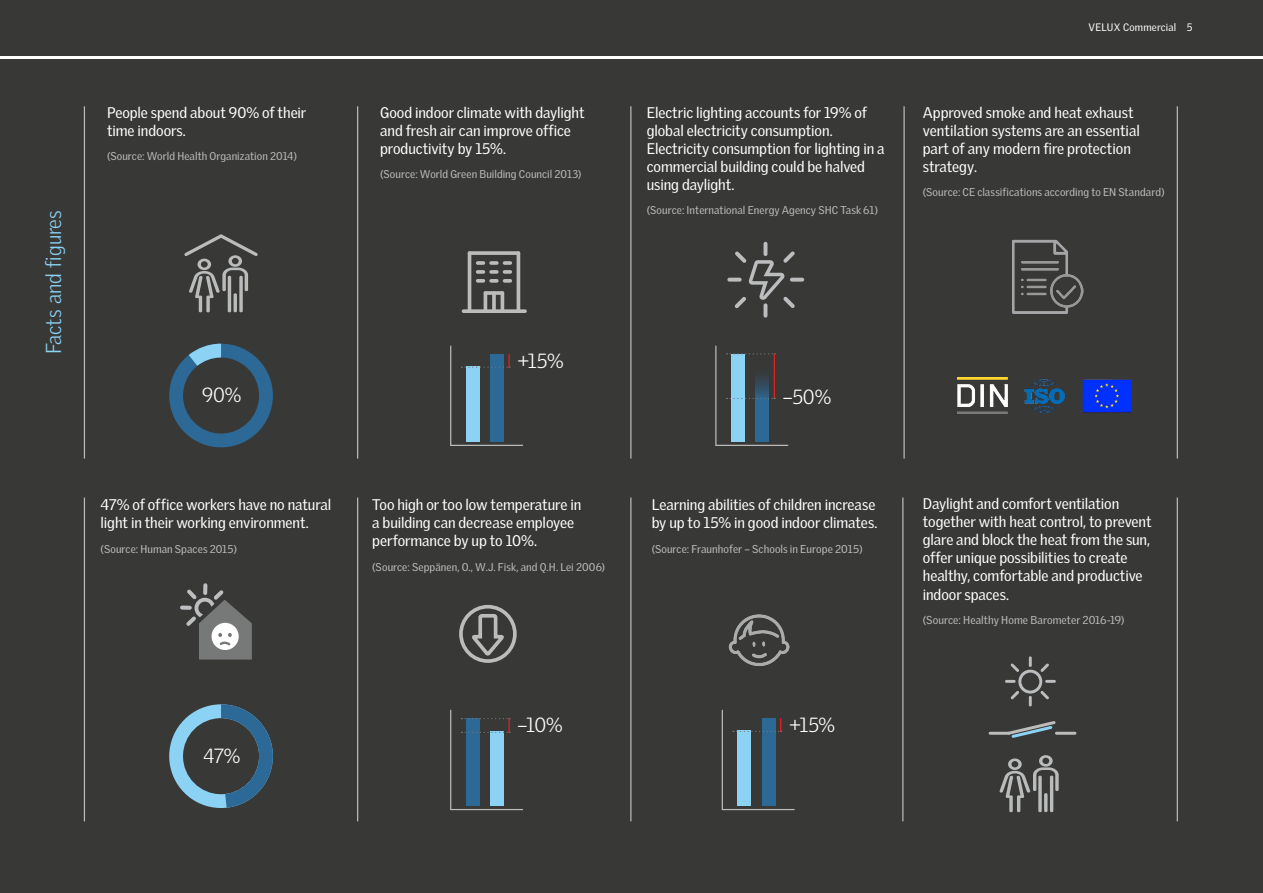
<style>
.page{position:relative;width:1263px;height:893px;background:#fff}
.page>*{position:absolute;margin:0;border:0;box-sizing:border-box;transform-origin:0 0}
.t1{font:300 21px "Velux Gothic";color:#8cd2f4}
.t2{font:300 19.95px "Velux Gothic";letter-spacing:-.01em;color:#fff}
.t3{font:15px/18.1px "Velux Gothic";letter-spacing:-.005em;color:#fff}
.t4{font:11.1px "Velux Gothic";letter-spacing:.005em;color:#bcbdba}
.t5{font:10.95px "Velux Gothic";letter-spacing:.005em;color:#bcbdba}
.t6{font:10.5px "Velux Gothic";letter-spacing:.015em;color:#fff}
.s1{font-size:10.95px}
</style>
<div class="page">
<div style="left:0;top:60px;width:1263px;height:833px;background:#383837"></div>
<div style="left:0;top:0;width:1263px;height:55px;background:#383837"></div>
<svg style="left:169px;top:344px;width:104px;height:103px"></svg>
<hr style="left:357px;top:106px;width:1px;height:353px;background:#bcbdba">
<hr style="left:357px;top:497px;width:1px;height:324px;background:#bcbdba">
<hr style="left:84px;top:106px;width:1px;height:353px;background:#bcbdba">
<hr style="left:84px;top:497px;width:1px;height:324px;background:#bcbdba">
<hr style="left:903px;top:106px;width:2px;height:353px;background:#bcbdba">
<hr style="left:1177px;top:106px;width:1px;height:353px;background:#bcbdba">
<hr style="left:1177px;top:497px;width:1px;height:324px;background:#bcbdba">
<hr style="left:630px;top:106px;width:1px;height:353px;background:#bcbdba">
<hr style="left:630px;top:497px;width:1px;height:324px;background:#bcbdba">
<hr style="left:902px;top:497px;width:1px;height:324px;background:#bcbdba">
<svg style="left:184px;top:234px;width:74px;height:78px"></svg>
<div style="left:466px;top:367px;width:14px;height:75px;background:#8cd2f4"></div>
<div style="left:490px;top:354px;width:14px;height:88px;background:#2d6996"></div>
<hr style="left:451px;top:445px;width:72px;height:1px;background:#bcbdba">
<hr style="left:450px;top:346px;width:1px;height:99px;background:#bcbdba">
<svg style="left:461px;top:354px;width:49px;height:14px"></svg>
<div style="left:737px;top:731px;width:14px;height:75px;background:#8cd2f4"></div>
<div style="left:762px;top:718px;width:13px;height:88px;background:#2d6996"></div>
<hr style="left:722px;top:809px;width:72px;height:1px;background:#bcbdba">
<hr style="left:722px;top:710px;width:1px;height:99px;background:#bcbdba">
<svg style="left:733px;top:719px;width:49px;height:13px"></svg>
<svg style="left:463px;top:309px;width:62px;height:4px"></svg>
<svg style="left:469px;top:251px;width:49px;height:4px"></svg>
<svg style="left:478px;top:261px;width:5px;height:22px"></svg>
<svg style="left:491px;top:261px;width:6px;height:22px"></svg>
<svg style="left:504px;top:261px;width:6px;height:22px"></svg>
<svg style="left:485px;top:291px;width:17px;height:4px"></svg>
<hr style="left:468px;top:253px;width:3px;height:58px;background:#bcbdba">
<hr style="left:484px;top:293px;width:3px;height:18px;background:#bcbdba">
<svg style="left:492px;top:293px;width:4px;height:18px"></svg>
<hr style="left:501px;top:293px;width:3px;height:18px;background:#bcbdba">
<hr style="left:517px;top:253px;width:3px;height:58px;background:#bcbdba">
<div style="left:731px;top:354px;width:14px;height:88px;background:#8cd2f4"></div>
<hr style="left:716px;top:445px;width:72px;height:1px;background:#bcbdba">
<svg style="left:726px;top:353px;width:49px;height:1px"></svg>
<hr style="left:715px;top:346px;width:1px;height:99px;background:#bcbdba">
<hr style="left:774px;top:354px;width:1px;height:44px;background:#ed1d24">
<div style="left:755px;top:399px;width:14px;height:43px;background:#2d6996"></div>
<svg style="left:755px;top:375px;width:14px;height:23px"></svg>
<svg style="left:726px;top:398px;width:49px;height:1px"></svg>
<img style="left:1012px;top:239px;width:72px;height:74px">
<svg style="left:727px;top:278px;width:15px;height:4px"></svg>
<svg style="left:763px;top:242px;width:4px;height:14px"></svg>
<svg style="left:763px;top:303px;width:4px;height:15px"></svg>
<svg style="left:790px;top:278px;width:14px;height:4px"></svg>
<svg style="left:735px;top:251px;width:60px;height:57px"></svg>
<img style="left:957px;top:378px;width:174px;height:36px">
<svg style="left:169px;top:704px;width:104px;height:104px"></svg>
<svg style="left:180px;top:583px;width:72px;height:77px"></svg>
<div style="left:459px;top:605px;width:58px;height:58px;border:4px solid #bcbdba;border-radius:50%"></div>
<svg style="left:471px;top:612px;width:36px;height:51px"></svg>
<div style="left:466px;top:718px;width:14px;height:88px;background:#2d6996"></div>
<div style="left:490px;top:732px;width:14px;height:74px;background:#8cd2f4"></div>
<hr style="left:451px;top:809px;width:72px;height:1px;background:#bcbdba">
<hr style="left:450px;top:710px;width:1px;height:99px;background:#bcbdba">
<svg style="left:461px;top:718px;width:49px;height:15px"></svg>
<img style="left:728px;top:614px;width:62px;height:52px">
<svg style="left:1005px;top:656px;width:51px;height:50px"></svg>
<svg style="left:1005px;top:721px;width:53px;height:17px"></svg>
<hr style="left:990px;top:732px;width:19px;height:3px;background:#bcbdba">
<hr style="left:1056px;top:732px;width:19px;height:3px;background:#bcbdba">
<svg style="left:999px;top:755px;width:60px;height:57px"></svg>
<h1 class="t1" style="left:41px;top:354px;width:146px;rotate:-90deg">Facts and figures</h1>
<p class="t3" style="left:107px;top:103px;width:201px">People spend about 90% of their time indoors.</p>
<p class="t5" style="left:107px;top:150px;width:192px">(Source: World Health Organization 2014)</p>
<h2 class="t2" style="left:202px;top:383px;width:41px">90%</h2>
<p class="t3" style="left:101px;top:495px;width:232px">47% of office workers have no natural light in their working environment.</p>
<p class="t5" style="left:101px;top:542px;width:138px">(Source: Human Spaces 2015)</p>
<p class="t3" style="left:380px;top:103px;width:206px">Good indoor climate with daylight and fresh air can improve office productivity by 15%.</p>
<p class="t5" style="left:380px;top:168px;width:203px">(Source: World Green Building Council 2013)</p>
<h2 class="t2" style="left:517px;top:349px;width:48px">+15%</h2>
<p class="t3" style="left:372px;top:495px;width:211px">Too high or too low temperature in a building can decrease employee performance by up to 10%.</p>
<p class="t5" style="left:372px;top:560px;width:234px">(Source: Seppänen, O., W.J. Fisk, and Q.H. Lei 2006)</p>
<h2 class="t2" style="left:203px;top:744px;width:39px">47%</h2>
<h2 class="t2" style="left:517px;top:713px;width:47px">–10%</h2>
<p class="t3" style="left:647px;top:103px;width:239px">Electric lighting accounts for 19% of global electricity consumption.<br>Electricity consumption for lighting in a commercial building could be halved using daylight.</p>
<p class="t5" style="left:647px;top:204px;width:233px">(Source: International Energy Agency SHC Task 61)</p>
<p class="t6" style="left:1088px;top:21px;width:105px">VELUX Commercial 5</p>
<p class="t3" style="left:923px;top:103px;width:219px">Approved smoke and heat exhaust ventilation systems are an essential part of any modern fire protection strategy.</p>
<p class="t5" style="left:923px;top:186px;width:243px">(Source: CE classifications according to EN Standard)</p>
<h2 class="t2" style="left:783px;top:385px;width:50px">–50%</h2>
<p class="t3" style="left:652px;top:495px;width:227px">Learning abilities of children increase by up to 15% in good indoor climates.</p>
<p class="t4" style="left:652px;top:542px;width:213px"><span class="s1">(Source:</span> Fraunhofer – Schools in Europe 2015<span class="s1">)</span></p>
<h2 class="t2" style="left:789px;top:713px;width:48px">+15%</h2>
<p class="t3" style="left:923px;top:494px;width:230px">Daylight and comfort ventilation together with heat control, to prevent glare and block the heat from the sun, offer unique possibilities to create healthy, comfortable and productive indoor spaces.</p>
<p class="t4" style="left:923px;top:614px;width:203px">(Source: Healthy Home Barometer 2016-19)</p>
</div>
